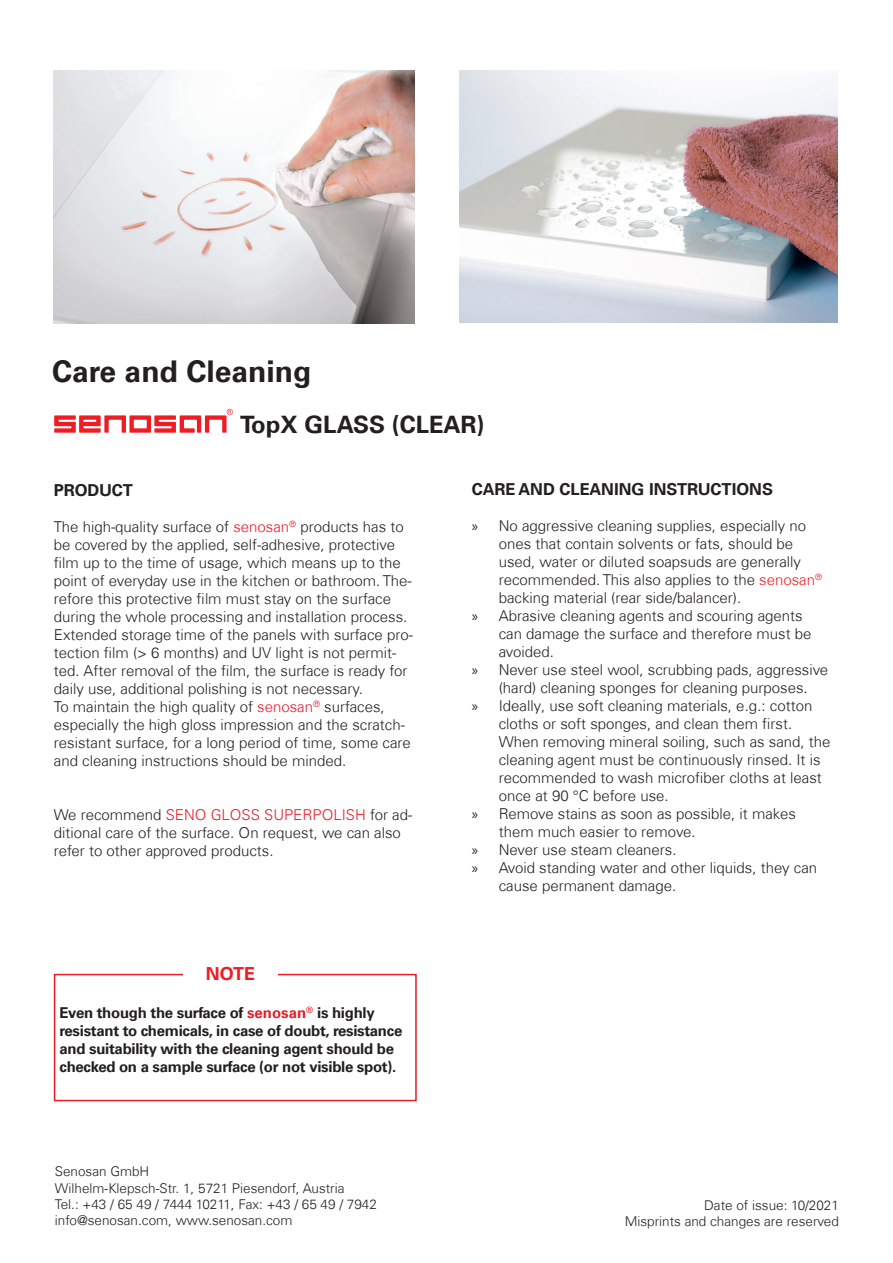
<style>
.page{position:relative;width:893px;height:1263px;background:#fff}
.page>*{position:absolute;margin:0;border:0;box-sizing:border-box;transform-origin:0 0}
.t1{font:700 30px "Univers Com 65";color:#231f20}
.t2{font:700 24px "Univers Com 65";color:#231f20}
.Aufzählung_Titel_01{font:700 18px "Univers Com 65";color:#ee1d23}
.t3{font:700 16.5px "Univers Com 65";color:#231f20}
.t4{font:300 15px/18px "Univers Com 45";color:#231f20}
.t5{font:700 15px/18px "Univers Com 65";letter-spacing:-.02em;color:#231f20}
.t6{font:300 13.5px "Univers Com 45";color:#231f20}
.s1{color:#e91b28}
.s2{font-family:"Myriad Pro";font-weight:400}
.s3{color:#ee1d23}
</style>
<div class="page">
<svg style="left:54px;top:409px;width:179px;height:24px"></svg>
<div style="left:54px;top:974px;width:363px;height:127px;border:2px solid #e91b28"></div>
<div style="left:183px;top:962px;width:94px;height:24px;background:#fff"></div>
<img style="left:54px;top:70px;width:361px;height:254px">
<img style="left:459px;top:71px;width:378px;height:252px">
<p class="t1" style="left:52px;top:354px;width:261px">Care and Cleaning</p>
<p class="t2" style="left:240px;top:410px;width:246px">TopX GLASS (CLEAR)</p>
<p class="t3" style="left:54px;top:480px;width:81px">PRODUCT</p>
<p class="t4" style="left:54px;top:518px;width:361px">The high-quality surface of <span class="s1">senosan</span><sup>®</sup> products has to be covered by the applied, self-adhesive, protective film up to the time of usage, which means up to the point of everyday use in the kitchen or bathroom. The&shy;refore this protective film must stay on the surface during the whole processing and installation process.<br>Extended storage time of the panels with surface pro&shy;tection film (&gt; 6 months) and UV light is not permit&shy;ted. After removal of the film, the surface is ready for daily use, additional polishing is not necessary.</p>
<p class="t4" style="left:54px;top:698px;width:358px">To maintain the high quality of <span class="s1">senosan</span><sup>®</sup> surfaces, especially the high gloss impression and the scratch&shy;resistant surface, for a long period of time, some care and cleaning instructions should be minded.</p>
<p class="t4" style="left:54px;top:806px;width:360px">We recommend <span class="s1">SENO GLOSS SUPERPOLISH</span> for ad&shy;ditional care of the surface. On request, we can also refer to other approved products.</p>
<p class="Aufzählung_Titel_01" style="left:206px;top:963px;width:51px">NOTE</p>
<p class="t5" style="left:60px;top:1004px;width:344px">Even though the surface of <span class="s1">senosan</span><sup>®</sup> is highly resistant to chemicals, in case of doubt, resistance and suitability with the cleaning agent should be checked on a sample surface (or not visible spot).</p>
<p class="t6" style="left:55px;top:1163px;width:96px">Senosan GmbH</p>
<p class="t6" style="left:55px;top:1179px;width:291px">Wilhelm-Klepsch-Str. 1, 5721 Piesendorf, Austria</p>
<p class="t6" style="left:55px;top:1196px;width:324px">Tel.: +43 / 65 49 / 7444 10211, Fax: +43 / 65 49 / 7942</p>
<p class="t6" style="left:55px;top:1212px;width:239px">info@senosan.com, www.senosan.com</p>
<p class="t3" style="left:472px;top:479px;width:303px">CARE AND CLEANING INSTRUCTIONS</p>
<p class="t4" style="left:499px;top:516px;width:325px;text-indent:-27px"><span class="s2">»</span> No aggressive cleaning supplies, especially no ones that contain solvents or fats, should be used, water or diluted soapsuds are generally recommended. This also applies to the <span class="s3">senosan</span><sup>® </sup>backing material (rear side/balancer).</p>
<p class="t4" style="left:499px;top:606px;width:314px;text-indent:-27px"><span class="s2">»</span> Abrasive cleaning agents and scouring agents can damage the surface and therefore must be avoided.</p>
<p class="t4" style="left:472px;top:660px;width:358px;text-align:center"><span class="s2">»</span> Never use steel wool, scrubbing pads, aggressive (hard) cleaning sponges for cleaning purposes.</p>
<p class="t4" style="left:499px;top:696px;width:333px;text-indent:-27px"><span class="s2">»</span> Ideally, use soft cleaning materials, e.g.: cotton cloths or soft sponges, and clean them first.<br>When removing mineral soiling, such as sand, the cleaning agent must be continuously rinsed. It is recommended to wash microfiber cloths at least once at 90 °C before use.</p>
<p class="t4" style="left:499px;top:804px;width:299px;text-indent:-27px"><span class="s2">»</span> Remove stains as soon as possible, it makes them much easier to remove.</p>
<p class="t4" style="left:472px;top:840px;width:206px"><span class="s2">»</span> Never use steam cleaners.</p>
<p class="t4" style="left:499px;top:858px;width:320px;text-indent:-27px"><span class="s2">»</span> Avoid standing water and other liquids, they can cause permanent damage.</p>
<p class="t6" style="left:704px;top:1197px;width:136px">Date of issue: 10/2021</p>
<p class="t6" style="left:625px;top:1213px;width:216px">Misprints and changes are reserved</p>
</div>
